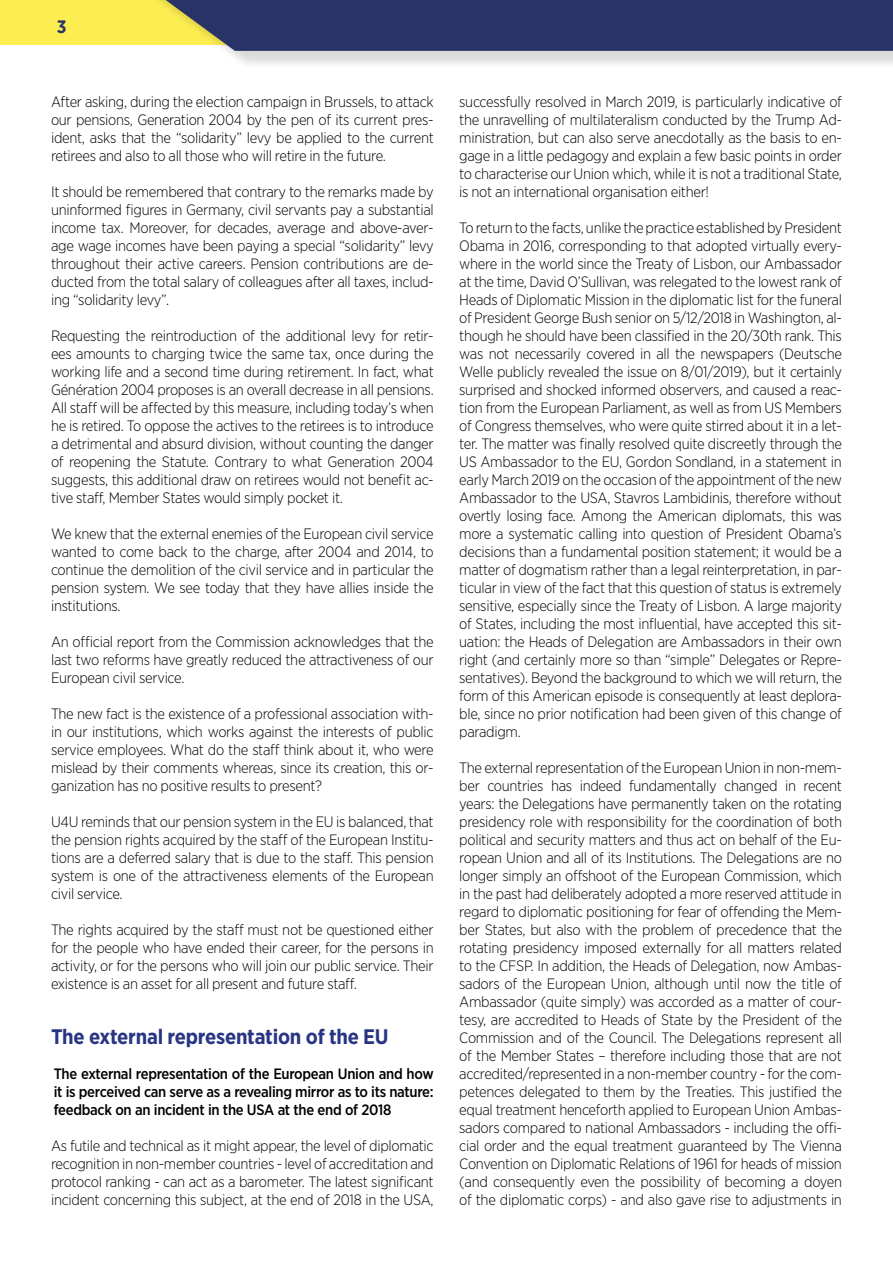
<style>
.page{position:relative;width:893px;height:1263px;background:#fff}
.page>*{position:absolute;margin:0;border:0;box-sizing:border-box;transform-origin:0 0}
.t1{font:700 21px "Gotham Narrow";letter-spacing:-.01em;color:#283583}
.t2{font:700 18px "Gotham Narrow";color:#2a3367}
.t3{font:300 15px/18px "Gotham Narrow";letter-spacing:-.02em;color:#000;text-align:justify}
.t4{font:500 15px/18px "Gotham Narrow";letter-spacing:-.02em;color:#000;text-align:justify}
</style>
<div class="page">
<div style="left:0;top:0;width:893px;height:44px;background:#fcee51"></div>
<div style="left:141px;top:0;width:752px;height:70px;background:#000;opacity:.15"></div>
<svg style="left:137px;top:0;width:756px;height:51px;background:#3c4367"></svg>
<p class="t2" style="left:57px;top:15px;width:11px">3</p>
<p class="t3" style="left:51px;top:92px;width:384px">After asking, during the election campaign in Brussels, to attack our pensions, Generation 2004 by the pen of its current pres&shy;ident, asks that the “solidarity” levy be applied to the current retirees and also to all those who will retire in the future.</p>
<p class="t3" style="left:51px;top:182px;width:384px">It should be remembered that contrary to the remarks made by uninformed figures in Germany, civil servants pay a substantial income tax. Moreover, for decades, average and above-aver&shy;age wage incomes have been paying a special “solidarity” levy throughout their active careers. Pension contributions are de&shy;ducted from the total salary of colleagues after all taxes, includ&shy;ing “solidarity levy”.</p>
<p class="t3" style="left:51px;top:326px;width:384px">Requesting the reintroduction of the additional levy for retir&shy;ees amounts to charging twice the same tax, once during the working life and a second time during retirement. In fact, what Génération 2004 proposes is an overall decrease in all pensions.<br>All staff will be affected by this measure, including today’s when he is retired. To oppose the actives to the retirees is to introduce a detrimental and absurd division, without counting the danger of reopening the Statute. Contrary to what Generation 2004 suggests, this additional draw on retirees would not benefit ac&shy;tive staff, Member States would simply pocket it.</p>
<p class="t3" style="left:51px;top:524px;width:384px">We knew that the external enemies of the European civil service wanted to come back to the charge, after 2004 and 2014, to continue the demolition of the civil service and in particular the pension system. We see today that they have allies inside the institutions.</p>
<p class="t3" style="left:51px;top:632px;width:384px">An official report from the Commission acknowledges that the last two reforms have greatly reduced the attractiveness of our European civil service.</p>
<p class="t3" style="left:51px;top:704px;width:384px">The new fact is the existence of a professional association with&shy;in our institutions, which works against the interests of public service employees. What do the staff think about it, who were mislead by their comments whereas, since its creation, this or&shy;ganization has no positive results to present?</p>
<p class="t3" style="left:51px;top:812px;width:384px">U4U reminds that our pension system in the EU is balanced, that the pension rights acquired by the staff of the European Institu&shy;tions are a deferred salary that is due to the staff. This pension system is one of the attractiveness elements of the European civil service.</p>
<p class="t3" style="left:51px;top:920px;width:384px">The rights acquired by the staff must not be questioned either for the people who have ended their career, for the persons in activity, or for the persons who will join our public service. Their existence is an asset for all present and future staff.</p>
<h1 class="t1" style="left:51px;top:1023px;width:339px">The external representation of the EU</h1>
<p class="t4" style="left:54px;top:1064px;width:381px">The external representation of the European Union and how it is perceived can serve as a revealing mirror as to its nature: feedback on an incident in the USA at the end of 2018</p>
<p class="t3" style="left:51px;top:1136px;width:384px">As futile and technical as it might appear, the level of diplomatic recognition in non-member countries - level of accreditation and protocol ranking - can act as a barometer. The latest significant incident concerning this subject, at the end of 2018 in the USA,</p>
<p class="t3" style="left:459px;top:92px;width:384px">successfully resolved in March 2019, is particularly indicative of the unravelling of multilateralism conducted by the Trump Ad&shy;ministration, but can also serve anecdotally as the basis to en&shy;gage in a little pedagogy and explain a few basic points in order to characterise our Union which, while it is not a traditional State, is not an international organisation either!</p>
<p class="t3" style="left:459px;top:218px;width:384px">To return to the facts, unlike the practice established by President Obama in 2016, corresponding to that adopted virtually every&shy;where in the world since the Treaty of Lisbon, our Ambassador at the time, David O’Sullivan, was relegated to the lowest rank of Heads of Diplomatic Mission in the diplomatic list for the funeral of President George Bush senior on 5/12/2018 in Washington, al&shy;though he should have been classified in the 20/30th rank. This was not necessarily covered in all the newspapers (Deutsche Welle publicly revealed the issue on 8/01/2019), but it certainly surprised and shocked informed observers, and caused a reac&shy;tion from the European Parliament, as well as from US Members of Congress themselves, who were quite stirred about it in a let&shy;ter. The matter was finally resolved quite discreetly through the US Ambassador to the EU, Gordon Sondland, in a statement in early March 2019 on the occasion of the appointment of the new Ambassador to the USA, Stavros Lambidinis, therefore without overtly losing face. Among the American diplomats, this was more a systematic calling into question of President Obama’s decisions than a fundamental position statement; it would be a matter of dogmatism rather than a legal reinterpretation, in par&shy;ticular in view of the fact that this question of status is extremely sensitive, especially since the Treaty of Lisbon. A large majority of States, including the most influential, have accepted this sit&shy;uation: the Heads of Delegation are Ambassadors in their own right (and certainly more so than “simple” Delegates or Repre&shy;sentatives). Beyond the background to which we will return, the form of this American episode is consequently at least deplora&shy;ble, since no prior notification had been given of this change of paradigm.</p>
<p class="t3" style="left:459px;top:758px;width:384px">The external representation of the European Union in non-mem&shy;ber countries has indeed fundamentally changed in recent years: the Delegations have permanently taken on the rotating presidency role with responsibility for the coordination of both political and security matters and thus act on behalf of the Eu&shy;ropean Union and all of its Institutions. The Delegations are no longer simply an offshoot of the European Commission, which in the past had deliberately adopted a more reserved attitude in regard to diplomatic positioning for fear of offending the Mem&shy;ber States, but also with the problem of precedence that the rotating presidency imposed externally for all matters related to the CFSP. In addition, the Heads of Delegation, now Ambas&shy;sadors of the European Union, although until now the title of Ambassador (quite simply) was accorded as a matter of cour&shy;tesy, are accredited to Heads of State by the President of the Commission and of the Council. The Delegations represent all of the Member States – therefore including those that are not accredited/represented in a non-member country - for the com&shy;petences delegated to them by the Treaties. This justified the equal treatment henceforth applied to European Union Ambas&shy;sadors compared to national Ambassadors - including the offi&shy;cial order and the equal treatment guaranteed by The Vienna Convention on Diplomatic Relations of 1961 for heads of mission (and consequently even the possibility of becoming a doyen of the diplomatic corps) - and also gave rise to adjustments in</p>
</div>
